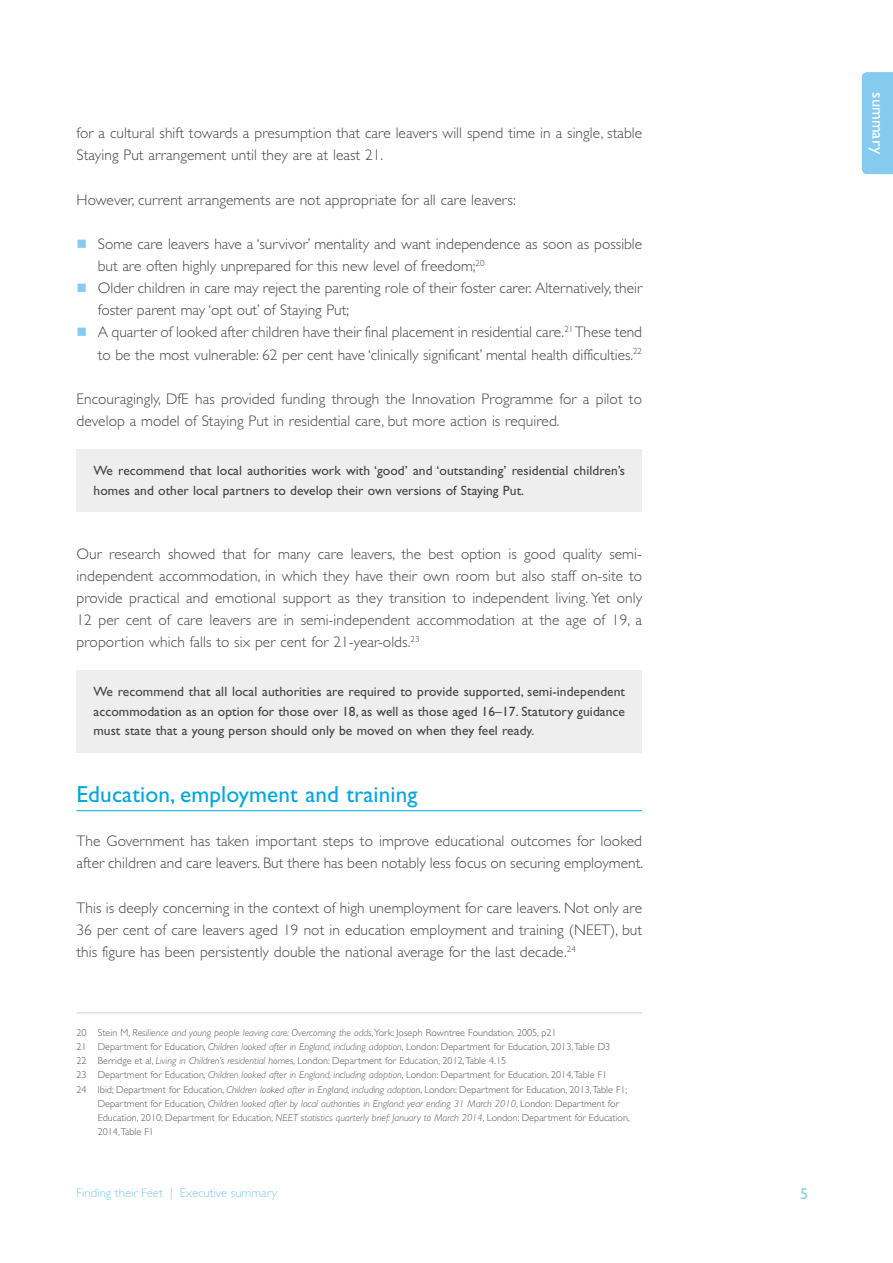
<style>
.page{position:relative;width:893px;height:1263px;background:#fff}
.page>*{position:absolute;margin:0;border:0;box-sizing:border-box;transform-origin:0 0}
.t1{font:23.25px "Gill Sans Std";letter-spacing:.005em;color:#00a7e2}
.t2{font:16.5px "Gill Sans Std";color:#fff}
.t3{font:15.75px "Gill Sans Std";color:#85cbf0}
.t4{font:300 15.3px/22px "Gill Sans Std";letter-spacing:.005em;color:#454444}
.t5{font:13.5px/19.5px "Gill Sans Std";letter-spacing:.005em;color:#454444}
.t6{font:300 12.75px "Gill Sans Std";color:#85cbf0}
.t7{font:300 10.2px "Gill Sans Std";color:#575756}
.t8{font:italic 300 10.2px "Gill Sans Std";color:#575756}
.s1{font-style:normal}
.s2{font-style:italic}
</style>
<div class="page">
<div style="left:862px;top:72px;width:31px;height:102px;background:#85cbf0"></div>
<hr style="left:77px;top:810px;width:565px;height:1px;background:#00a7e2">
<hr style="left:77px;top:1013px;width:565px;height:1px;background:#d0d0d0">
<div style="left:77px;top:449px;width:565px;height:63px;background:#eee"></div>
<div style="left:77px;top:670px;width:565px;height:82px;background:#eee"></div>
<p class="t4" style="left:77px;top:122px;width:567px">for a cultural shift towards a presumption that care leavers will spend time in a single, stable<br>Staying Put arrangement until they are at least 21.</p>
<p class="t4" style="left:77px;top:189px;width:441px">However, current arrangements are not appropriate for all care leavers:</p>
<p class="t4" style="left:98px;top:233px;width:546px">Some care leavers have a ‘survivor’ mentality and want independence as soon as possible but are often highly unprepared for this new level of freedom;<sup>20<br></sup>Older children in care may reject the parenting role of their foster carer. Alternatively, their foster parent may ‘opt out’ of Staying Put;<br>A quarter of looked after children have their final placement in residential care.<sup>21</sup> These tend to be the most vulnerable: 62 per cent have ‘clinically significant’ mental health difficulties.<sup>22</sup></p>
<p class="t4" style="left:77px;top:388px;width:567px">Encouragingly, DfE has provided funding through the Innovation Programme for a pilot to develop a model of Staying Put in residential care, but more action is required.</p>
<p class="t5" style="left:94px;top:461px;width:533px">We recommend that local authorities work with ‘good’ and ‘outstanding’ residential children’s homes and other local partners to develop their own versions of Staying Put.</p>
<p class="t4" style="left:77px;top:543px;width:567px;text-align:justify">Our research showed that for many care leavers, the best option is good quality semi&shy;independent accommodation, in which they have their own room but also staff on-site to provide practical and emotional support as they transition to independent living. Yet only 12 per cent of care leavers are in semi-independent accommodation at the age of 19, a proportion which falls to six per cent for 21-year-olds.<sup>23</sup></p>
<p class="t5" style="left:94px;top:682px;width:533px;text-align:justify">We recommend that all local authorities are required to provide supported, semi-independent accommodation as an option for those over 18, as well as those aged 16–17. Statutory guidance must state that a young person should only be moved on when they feel ready.</p>
<h1 class="t1" style="left:77px;top:781px;width:342px">Education, employment and training</h1>
<p class="t4" style="left:77px;top:830px;width:568px">The Government has taken important steps to improve educational outcomes for looked after children and care leavers. But there has been notably less focus on securing employment.</p>
<p class="t4" style="left:77px;top:897px;width:567px;text-align:justify">This is deeply concerning in the context of high unemployment for care leavers. Not only are 36 per cent of care leavers aged 19 not in education employment and training (NEET), but this figure has been persistently double the national average for the last decade.<sup>24</sup></p>
<p class="t8" style="left:77px;top:1026px;width:482px"><span class="s1">20 Stein M,</span> Resilience and young people leaving care: Overcoming the odds<span class="s1">, York: Joseph Rowntree Foundation, 2005, p21</span></p>
<p class="t7" style="left:77px;top:1041px;width:535px">21 Department for Education, <span class="s2">Children looked after in England, including adoption</span>, London: Department for Education, 2013, Table D3</p>
<p class="t7" style="left:77px;top:1055px;width:431px">22 Berridge et al, <span class="s2">Living in Children’s residential homes</span>, London: Department for Education, 2012, Table 4.15</p>
<p class="t7" style="left:77px;top:1069px;width:532px">23 Department for Education, <span class="s2">Children looked after in England, including adoption</span>, London: Department for Education, 2014, Table F1</p>
<p class="t7" style="left:77px;top:1083px;width:552px">24 Ibid; Department for Education, <span class="s2">Children looked after in England, including adoption</span>, London: Department for Education, 2013, Table F1;</p>
<p class="t8" style="left:98px;top:1098px;width:523px"><span class="s1">Department for Education,</span> Children looked after by local authorities in England: year ending 31 March 2010<span class="s1">, London: Department for</span></p>
<p class="t7" style="left:98px;top:1112px;width:533px">Education, 2010; Department for Education, <span class="s2">NEET statistics quarterly brief: January to March 2014</span>, London: Department for Education,</p>
<p class="t7" style="left:98px;top:1126px;width:58px">2014, Table F1</p>
<p class="t6" style="left:77px;top:1186px;width:202px">Finding their Feet | Executive summary</p>
<p class="t3" style="left:800px;top:1185px;width:9px">5</p>
<p class="t2" style="left:887px;top:92px;width:63px;rotate:90deg">summary</p>
</div>
